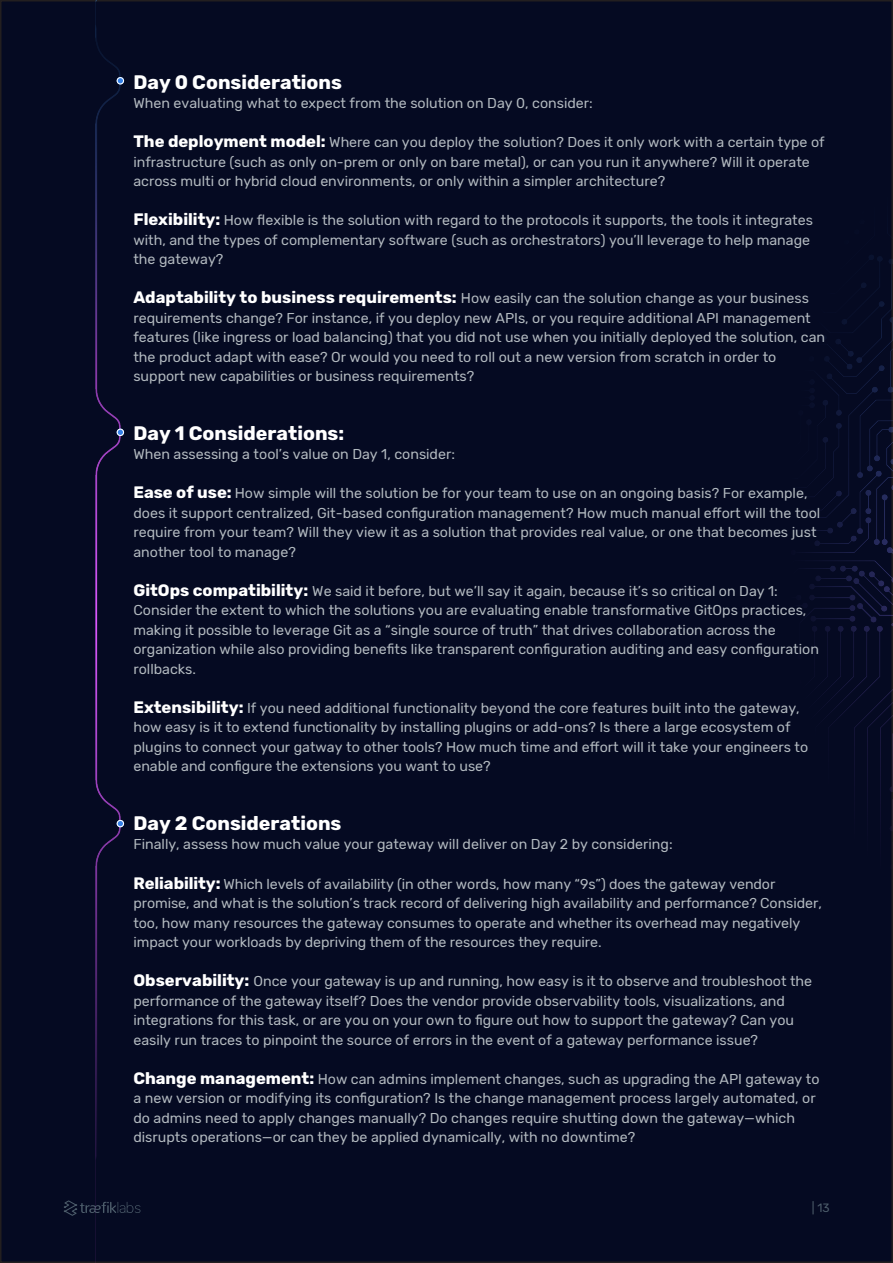
<style>
.page{position:relative;width:893px;height:1263px;background:#050a22}
.page>*{position:absolute;margin:0;border:0;box-sizing:border-box;transform-origin:0 0}
.t1{font:700 19.5px "Rubik";color:#fff}
.t2{font:14.25px/19.5px "Rubik";color:#b3bac0}
.t3{font:12px "Rubik";color:#4e5e6c}
.s1{font-weight:700;font-size:16.5px;color:#fff}
</style>
<div class="page">
<svg style="left:64px;top:1200px;width:76px;height:16px"></svg>
<img style="left:95px;top:0;width:26px;height:1263px">
<svg style="left:117px;top:820px;width:7px;height:7px"></svg>
<svg style="left:117px;top:77px;width:7px;height:7px"></svg>
<svg style="left:117px;top:429px;width:7px;height:7px"></svg>
<h1 class="t1" style="left:133px;top:71px;width:210px">Day 0 Considerations</h1>
<p class="t2" style="left:133px;top:94px;width:461px">When evaluating what to expect from the solution on Day 0, consider:</p>
<p class="t2" style="left:133px;top:133px;width:693px"><span class="s1">The deployment model:</span> Where can you deploy the solution? Does it only work with a certain type of infrastructure (such as only on-prem or only on bare metal), or can you run it anywhere? Will it operate across multi or hybrid cloud environments, or only within a simpler architecture?</p>
<p class="t2" style="left:133px;top:211px;width:681px"><span class="s1">Flexibility:</span> How flexible is the solution with regard to the protocols it supports, the tools it integrates with, and the types of complementary software (such as orchestrators) you’ll leverage to help manage the gateway?</p>
<p class="t2" style="left:133px;top:289px;width:693px"><span class="s1">Adaptability to business requirements:</span> How easily can the solution change as your business requirements change? For instance, if you deploy new APIs, or you require additional API management features (like ingress or load balancing) that you did not use when you initially deployed the solution, can the product adapt with ease? Or would you need to roll out a new version from scratch in order to support new capabilities or business requirements?</p>
<h1 class="t1" style="left:133px;top:422px;width:212px">Day 1 Considerations:</h1>
<p class="t2" style="left:133px;top:445px;width:323px">When assessing a tool’s value on Day 1, consider:</p>
<p class="t2" style="left:133px;top:484px;width:688px"><span class="s1">Ease of use:</span> How simple will the solution be for your team to use on an ongoing basis? For example, does it support centralized, Git-based configuration management? How much manual effort will the tool require from your team? Will they view it as a solution that provides real value, or one that becomes just another tool to manage?</p>
<p class="t2" style="left:133px;top:581px;width:687px"><span class="s1">GitOps compatibility:</span> We said it before, but we’ll say it again, because it’s so critical on Day 1:<br>Consider the extent to which the solutions you are evaluating enable transformative GitOps practices, making it possible to leverage Git as a “single source of truth” that drives collaboration across the organization while also providing benefits like transparent configuration auditing and easy configuration rollbacks.</p>
<p class="t2" style="left:133px;top:698px;width:676px"><span class="s1">Extensibility:</span> If you need additional functionality beyond the core features built into the gateway, how easy is it to extend functionality by installing plugins or add-ons? Is there a large ecosystem of plugins to connect your gatway to other tools? How much time and effort will it take your engineers to enable and configure the extensions you want to use?</p>
<h1 class="t1" style="left:133px;top:812px;width:210px">Day 2 Considerations</h1>
<p class="t2" style="left:133px;top:835px;width:541px">Finally, assess how much value your gateway will deliver on Day 2 by considering:</p>
<p class="t2" style="left:133px;top:874px;width:690px"><span class="s1">Reliability:</span> Which levels of availability (in other words, how many “9s”) does the gateway vendor promise, and what is the solution’s track record of delivering high availability and performance? Consider, too, how many resources the gateway consumes to operate and whether its overhead may negatively impact your workloads by depriving them of the resources they require.</p>
<p class="t2" style="left:133px;top:971px;width:680px"><span class="s1">Observability:</span> Once your gateway is up and running, how easy is it to observe and troubleshoot the performance of the gateway itself? Does the vendor provide observability tools, visualizations, and integrations for this task, or are you on your own to figure out how to support the gateway? Can you easily run traces to pinpoint the source of errors in the event of a gateway performance issue?</p>
<p class="t2" style="left:133px;top:1069px;width:688px"><span class="s1">Change management:</span> How can admins implement changes, such as upgrading the API gateway to a new version or modifying its configuration? Is the change management process largely automated, or do admins need to apply changes manually? Do changes require shutting down the gateway—which disrupts operations—or can they be applied dynamically, with no downtime?</p>
<p class="t3" style="left:812px;top:1201px;width:19px">| 13</p>
</div>
